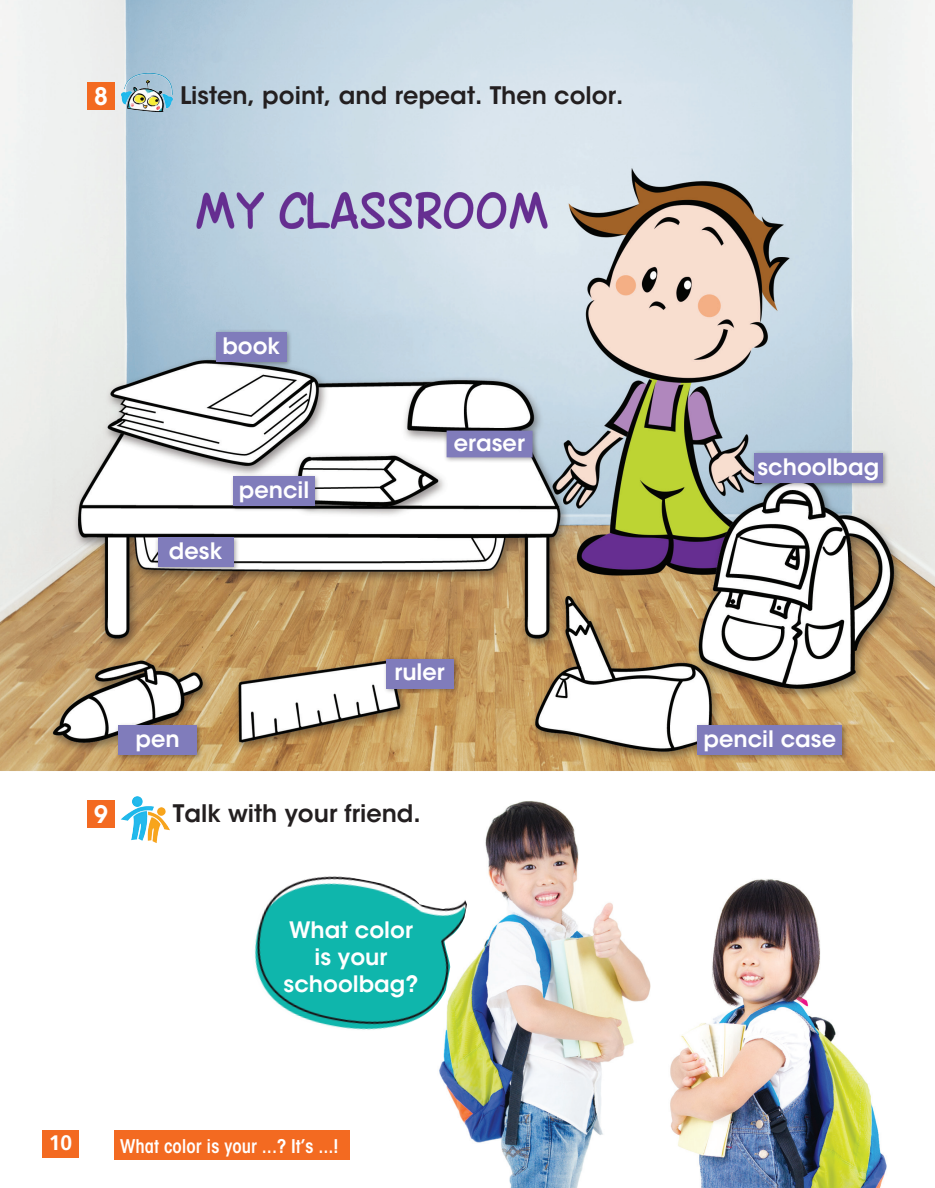
<style>
.page{position:relative;width:935px;height:1188px;background:#fff}
.page>*{position:absolute;margin:0;border:0;box-sizing:border-box;transform-origin:0 0}
.IWndr_instruction{font:600 24px "ITC Avant Garde Std";color:#231f20}
.t1{font:600 24px "ITC Avant Garde Std";color:#fff;scale:.95 1}
.iWndr_Dialogue{font:600 22.5px/27px "ITC Avant Garde Std";color:#fff;text-align:center}
.t2{font:700 21px "PF Catalog";color:#fff}
.t3{font:600 condensed 18.75px "ITC Avant Garde Std";color:#fff}
</style>
<div class="page">
<div style="left:43px;top:1130px;width:36px;height:27px;background:#f36a21"></div>
<img style="left:439px;top:801px;width:448px;height:386px">
<img style="left:0;top:0;width:935px;height:771px">
<div style="left:213px;top:329px;width:79px;height:39px;background:#231f20;opacity:.4"></div>
<div style="left:216px;top:332px;width:70px;height:30px;background:#807cbb"></div>
<div style="left:694px;top:722px;width:154px;height:39px;background:#231f20;opacity:.4"></div>
<div style="left:697px;top:725px;width:145px;height:30px;background:#807cbb"></div>
<div style="left:443px;top:427px;width:95px;height:36px;background:#231f20;opacity:.4"></div>
<div style="left:446px;top:430px;width:86px;height:27px;background:#807cbb"></div>
<div style="left:383px;top:655px;width:76px;height:39px;background:#231f20;opacity:.4"></div>
<div style="left:386px;top:658px;width:67px;height:30px;background:#807cbb"></div>
<div style="left:155px;top:534px;width:85px;height:39px;background:#231f20;opacity:.4"></div>
<div style="left:158px;top:537px;width:76px;height:30px;background:#807cbb"></div>
<div style="left:115px;top:722px;width:88px;height:39px;background:#231f20;opacity:.4"></div>
<div style="left:118px;top:725px;width:79px;height:30px;background:#807cbb"></div>
<div style="left:230px;top:473px;width:91px;height:39px;background:#231f20;opacity:.4"></div>
<div style="left:234px;top:476px;width:81px;height:30px;background:#807cbb"></div>
<div style="left:751px;top:450px;width:137px;height:39px;background:#231f20;opacity:.4"></div>
<div style="left:754px;top:453px;width:128px;height:29px;background:#807cbb"></div>
<div style="left:114px;top:1130px;width:235px;height:29px;background:#f36a21"></div>
<img style="left:254px;top:875px;width:213px;height:156px">
<div style="left:87px;top:83px;width:28px;height:27px;background:#f36a21"></div>
<img style="left:124px;top:73px;width:49px;height:22px">
<div style="left:87px;top:800px;width:28px;height:28px;background:#f36a21"></div>
<img style="left:121px;top:796px;width:26px;height:24px">
<p class="t1" style="left:94px;top:81px;width:16px">8</p>
<p class="IWndr_instruction" style="left:180px;top:80px;width:445px">Listen, point, and repeat. Then color.</p>
<p class="iWndr_Dialogue" style="left:222px;top:332px;width:59px">book</p>
<p class="iWndr_Dialogue" style="left:169px;top:537px;width:55px">desk</p>
<p class="iWndr_Dialogue" style="left:239px;top:476px;width:72px">pencil</p>
<p class="iWndr_Dialogue" style="left:454px;top:429px;width:72px">eraser</p>
<p class="iWndr_Dialogue" style="left:136px;top:725px;width:46px">pen</p>
<p class="iWndr_Dialogue" style="left:394px;top:658px;width:52px">ruler</p>
<p class="t1" style="left:94px;top:799px;width:16px">9</p>
<p class="IWndr_instruction" style="left:173px;top:798px;width:250px">Talk with your friend.</p>
<p class="iWndr_Dialogue" style="left:283px;top:915px;width:136px">What color is your schoolbag?</p>
<p class="t2" style="left:49px;top:1130px;width:25px">10</p>
<p class="t3" style="left:120px;top:1134px;width:220px">What color is your ...? It’s ...!</p>
<p class="iWndr_Dialogue" style="left:757px;top:453px;width:123px">schoolbag</p>
<p class="iWndr_Dialogue" style="left:703px;top:725px;width:134px">pencil case</p>
</div>
